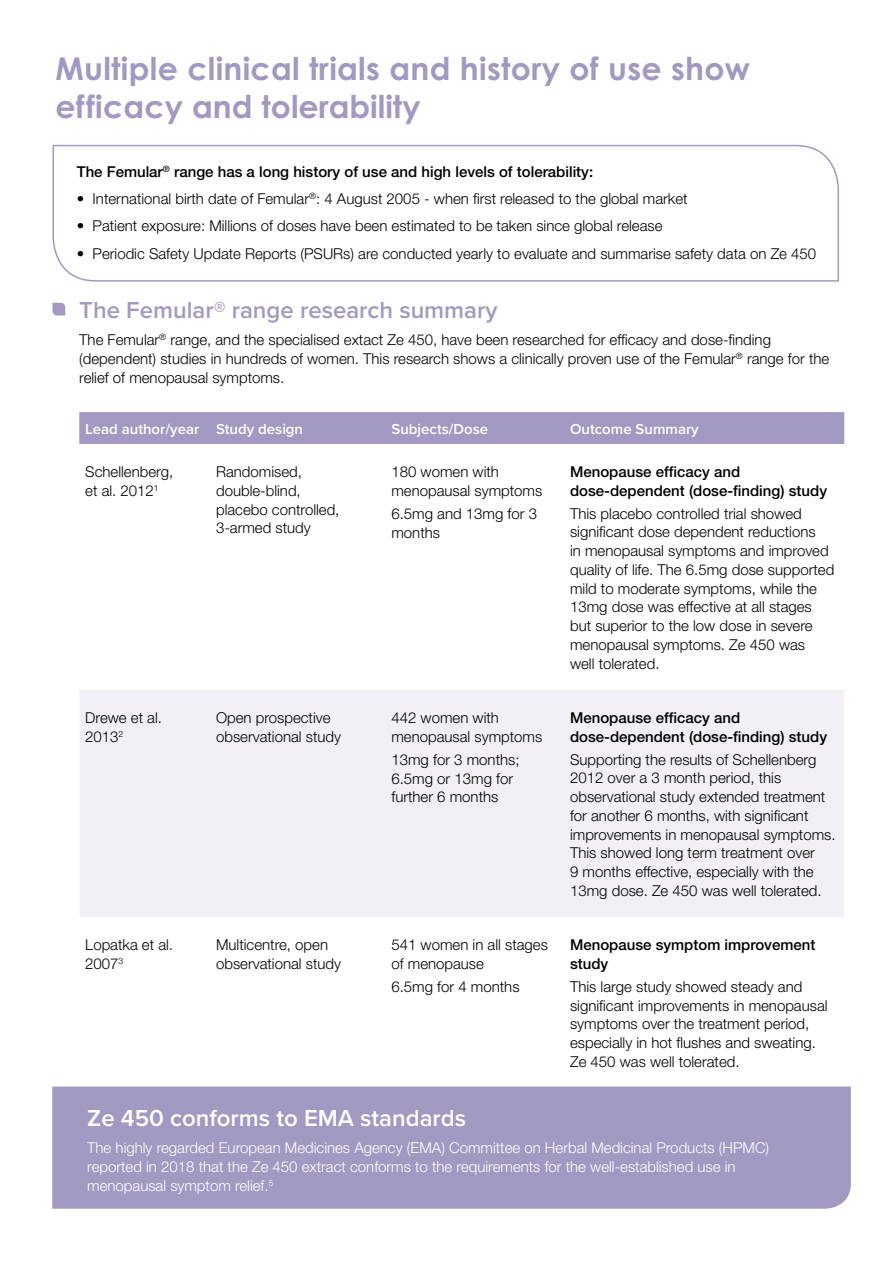
<style>
.page{position:relative;width:893px;height:1263px;background:#fff}
.page>*{position:absolute;margin:0;border:0;box-sizing:border-box;transform-origin:0 0}
.t1{font:700 31.5px/37.5px "Century Gothic Pro";letter-spacing:.01em;color:#a398c1}
.t2{font:600 24px "Proxima Nova";color:#a398c1}
.t3{font:600 24px "Proxima Nova";color:#fff}
.t4{font:300 15px/18.8px "Helvetica Neue";color:#000}
.t5{font:500 15px/18.8px "Helvetica Neue";color:#000}
.t6{font:300 15px/18.8px "Helvetica Neue";color:#fff}
.t7{font:600 15px "Proxima Nova";color:#fff}
</style>
<div class="page">
<div style="left:52px;top:1086px;width:799px;height:123px;background:#a398c1"></div>
<div style="left:79px;top:412px;width:765px;height:32px;background:#a398c1"></div>
<div style="left:79px;top:690px;width:765px;height:227px;background:#f2f0f6"></div>
<svg style="left:52px;top:303px;width:13px;height:12px"></svg>
<svg style="left:52px;top:144px;width:787px;height:138px"></svg>
<h1 class="t1" style="left:56px;top:53px;width:696px">Multiple clinical trials and history of use show efficacy and tolerability</h1>
<p class="t5" style="left:77px;top:164px;width:518px">The Femular<sup>®</sup> range has a long history of use and high levels of tolerability:</p>
<p class="t4" style="left:77px;top:190px;width:612px">• International birth date of Femular<sup>®</sup>: 4 August 2005 - when first released to the global market</p>
<p class="t4" style="left:77px;top:218px;width:587px">• Patient exposure: Millions of doses have been estimated to be taken since global release</p>
<p class="t4" style="left:77px;top:245px;width:741px">• Periodic Safety Update Reports (PSURs) are conducted yearly to evaluate and summarise safety data on Ze 450</p>
<h2 class="t2" style="left:79px;top:300px;width:420px">The Femular® range research summary</h2>
<p class="t4" style="left:79px;top:332px;width:751px">The Femular<sup>®</sup> range, and the specialised extact Ze 450, have been researched for efficacy and dose-finding (dependent) studies in hundreds of women. This research shows a clinically proven use of the Femular<sup>®</sup> range for the relief of menopausal symptoms.</p>
<p class="t7" style="left:85px;top:423px;width:219px">Lead author/year Study design</p>
<p class="t7" style="left:391px;top:423px;width:98px">Subjects/Dose</p>
<p class="t7" style="left:570px;top:423px;width:130px">Outcome Summary</p>
<p class="t4" style="left:85px;top:463px;width:90px">Schellenberg, et al. 2012<sup>1</sup></p>
<p class="t4" style="left:216px;top:463px;width:125px">Randomised, double-blind, placebo controlled,<br>3-armed study</p>
<p class="t4" style="left:391px;top:463px;width:152px">180 women with menopausal symptoms</p>
<p class="t5" style="left:570px;top:464px;width:259px">Menopause efficacy and dose-dependent (dose-finding) study</p>
<p class="t4" style="left:570px;top:505px;width:266px">This placebo controlled trial showed significant dose dependent reductions<br>in menopausal symptoms and improved quality of life. The 6.5mg dose supported mild to moderate symptoms, while the 13mg dose was effective at all stages but superior to the low dose in severe menopausal symptoms. Ze 450 was<br>well tolerated.</p>
<p class="t4" style="left:391px;top:505px;width:147px">6.5mg and 13mg for 3 months</p>
<p class="t4" style="left:85px;top:709px;width:78px">Drewe et al.<br>2013<sup>2</sup></p>
<p class="t4" style="left:216px;top:709px;width:127px">Open prospective observational study</p>
<p class="t4" style="left:391px;top:709px;width:152px">442 women with menopausal symptoms</p>
<p class="t4" style="left:391px;top:751px;width:130px">13mg for 3 months;<br>6.5mg or 13mg for further 6 months</p>
<p class="t4" style="left:85px;top:936px;width:89px">Lopatka et al.<br>2007<sup>3</sup></p>
<p class="t4" style="left:216px;top:936px;width:127px">Multicentre, open observational study</p>
<p class="t4" style="left:391px;top:936px;width:158px">541 women in all stages of menopause</p>
<p class="t4" style="left:391px;top:978px;width:130px">6.5mg for 4 months</p>
<p class="t5" style="left:570px;top:710px;width:259px">Menopause efficacy and dose-dependent (dose-finding) study</p>
<p class="t4" style="left:570px;top:751px;width:267px">Supporting the results of Schellenberg 2012 over a 3 month period, this observational study extended treatment for another 6 months, with significant improvements in menopausal symptoms.<br>This showed long term treatment over<br>9 months effective, especially with the 13mg dose. Ze 450 was well tolerated.</p>
<p class="t5" style="left:570px;top:937px;width:247px">Menopause symptom improvement study</p>
<p class="t4" style="left:570px;top:978px;width:259px">This large study showed steady and significant improvements in menopausal symptoms over the treatment period, especially in hot flushes and sweating.<br>Ze 450 was well tolerated.</p>
<h2 class="t3" style="left:87px;top:1108px;width:380px">Ze 450 conforms to EMA standards</h2>
<p class="t6" style="left:87px;top:1139px;width:683px">The highly regarded European Medicines Agency (EMA) Committee on Herbal Medicinal Products (HPMC) reported in 2018 that the Ze 450 extract conforms to the requirements for the well-established use in menopausal symptom relief.<sup>5</sup></p>
</div>
